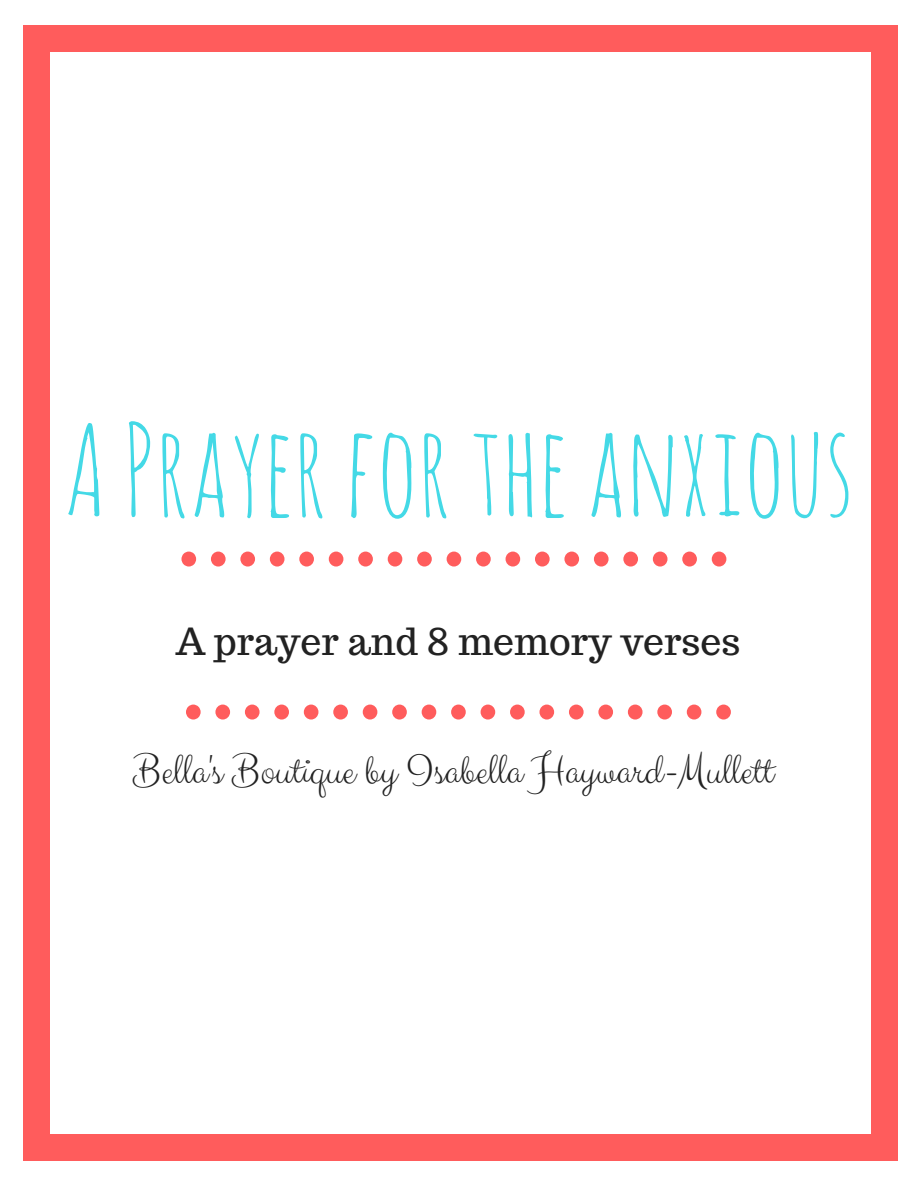
<style>
.page{position:relative;width:918px;height:1188px;background:#fff}
.page>*{position:absolute;margin:0;border:0;box-sizing:border-box;transform-origin:0 0}
.t1{font:124.5px "Amatic SC";color:#44d9e6}
.t2{font:43.65px "Clicker Script";color:#222}
.t3{font:37.35px "Trocchi";color:#222}
</style>
<div class="page">
<div style="left:871px;top:1135px;width:26px;height:26px;background:#ff5c5c"></div>
<div style="left:23px;top:50px;width:26px;height:1086px;background:#ff5c5c"></div>
<div style="left:23px;top:1135px;width:26px;height:26px;background:#ff5c5c"></div>
<div style="left:871px;top:50px;width:26px;height:1086px;background:#ff5c5c"></div>
<div style="left:48px;top:1135px;width:825px;height:26px;background:#ff5c5c"></div>
<div style="left:871px;top:25px;width:26px;height:26px;background:#ff5c5c"></div>
<div style="left:23px;top:25px;width:26px;height:26px;background:#ff5c5c"></div>
<div style="left:48px;top:25px;width:825px;height:26px;background:#ff5c5c"></div>
<div style="left:329px;top:552px;width:14px;height:15px;background:#ff5c5c;border-radius:50%"></div>
<div style="left:358px;top:552px;width:15px;height:15px;background:#ff5c5c;border-radius:50%"></div>
<div style="left:299px;top:552px;width:15px;height:15px;background:#ff5c5c;border-radius:50%"></div>
<div style="left:417px;top:552px;width:15px;height:15px;background:#ff5c5c;border-radius:50%"></div>
<svg style="left:181px;top:552px;width:15px;height:15px"></svg>
<div style="left:447px;top:552px;width:14px;height:15px;background:#ff5c5c;border-radius:50%"></div>
<div style="left:211px;top:552px;width:15px;height:15px;background:#ff5c5c;border-radius:50%"></div>
<div style="left:240px;top:552px;width:15px;height:15px;background:#ff5c5c;border-radius:50%"></div>
<div style="left:270px;top:552px;width:15px;height:15px;background:#ff5c5c;border-radius:50%"></div>
<div style="left:388px;top:552px;width:14px;height:15px;background:#ff5c5c;border-radius:50%"></div>
<div style="left:623px;top:552px;width:15px;height:15px;background:#ff5c5c;border-radius:50%"></div>
<div style="left:653px;top:552px;width:15px;height:15px;background:#ff5c5c;border-radius:50%"></div>
<div style="left:682px;top:552px;width:15px;height:15px;background:#ff5c5c;border-radius:50%"></div>
<div style="left:712px;top:552px;width:14px;height:15px;background:#ff5c5c;border-radius:50%"></div>
<div style="left:594px;top:552px;width:15px;height:15px;background:#ff5c5c;border-radius:50%"></div>
<div style="left:506px;top:552px;width:14px;height:15px;background:#ff5c5c;border-radius:50%"></div>
<div style="left:535px;top:552px;width:15px;height:15px;background:#ff5c5c;border-radius:50%"></div>
<div style="left:476px;top:552px;width:15px;height:15px;background:#ff5c5c;border-radius:50%"></div>
<div style="left:564px;top:552px;width:15px;height:15px;background:#ff5c5c;border-radius:50%"></div>
<div style="left:333px;top:705px;width:15px;height:15px;background:#ff5c5c;border-radius:50%"></div>
<div style="left:363px;top:705px;width:14px;height:15px;background:#ff5c5c;border-radius:50%"></div>
<div style="left:304px;top:705px;width:14px;height:15px;background:#ff5c5c;border-radius:50%"></div>
<div style="left:422px;top:705px;width:14px;height:15px;background:#ff5c5c;border-radius:50%"></div>
<svg style="left:186px;top:705px;width:15px;height:15px"></svg>
<div style="left:451px;top:705px;width:15px;height:15px;background:#ff5c5c;border-radius:50%"></div>
<div style="left:215px;top:705px;width:15px;height:15px;background:#ff5c5c;border-radius:50%"></div>
<div style="left:245px;top:705px;width:15px;height:15px;background:#ff5c5c;border-radius:50%"></div>
<div style="left:274px;top:705px;width:15px;height:15px;background:#ff5c5c;border-radius:50%"></div>
<div style="left:392px;top:705px;width:15px;height:15px;background:#ff5c5c;border-radius:50%"></div>
<div style="left:628px;top:705px;width:15px;height:15px;background:#ff5c5c;border-radius:50%"></div>
<div style="left:657px;top:705px;width:15px;height:15px;background:#ff5c5c;border-radius:50%"></div>
<div style="left:687px;top:705px;width:14px;height:15px;background:#ff5c5c;border-radius:50%"></div>
<div style="left:716px;top:705px;width:15px;height:15px;background:#ff5c5c;border-radius:50%"></div>
<div style="left:598px;top:705px;width:15px;height:15px;background:#ff5c5c;border-radius:50%"></div>
<div style="left:510px;top:705px;width:15px;height:15px;background:#ff5c5c;border-radius:50%"></div>
<div style="left:539px;top:705px;width:15px;height:15px;background:#ff5c5c;border-radius:50%"></div>
<div style="left:481px;top:705px;width:14px;height:15px;background:#ff5c5c;border-radius:50%"></div>
<div style="left:569px;top:705px;width:15px;height:15px;background:#ff5c5c;border-radius:50%"></div>
<h1 class="t1" style="left:63px;top:390px;width:792px">APrayer for theanxious</h1>
<p class="t3" style="left:176px;top:617px;width:566px">A prayer and 8 memory verses</p>
<p class="t2" style="left:133px;top:744px;width:642px">Bella's Boutique by Isabella Hayward-Mullett</p>
</div>
